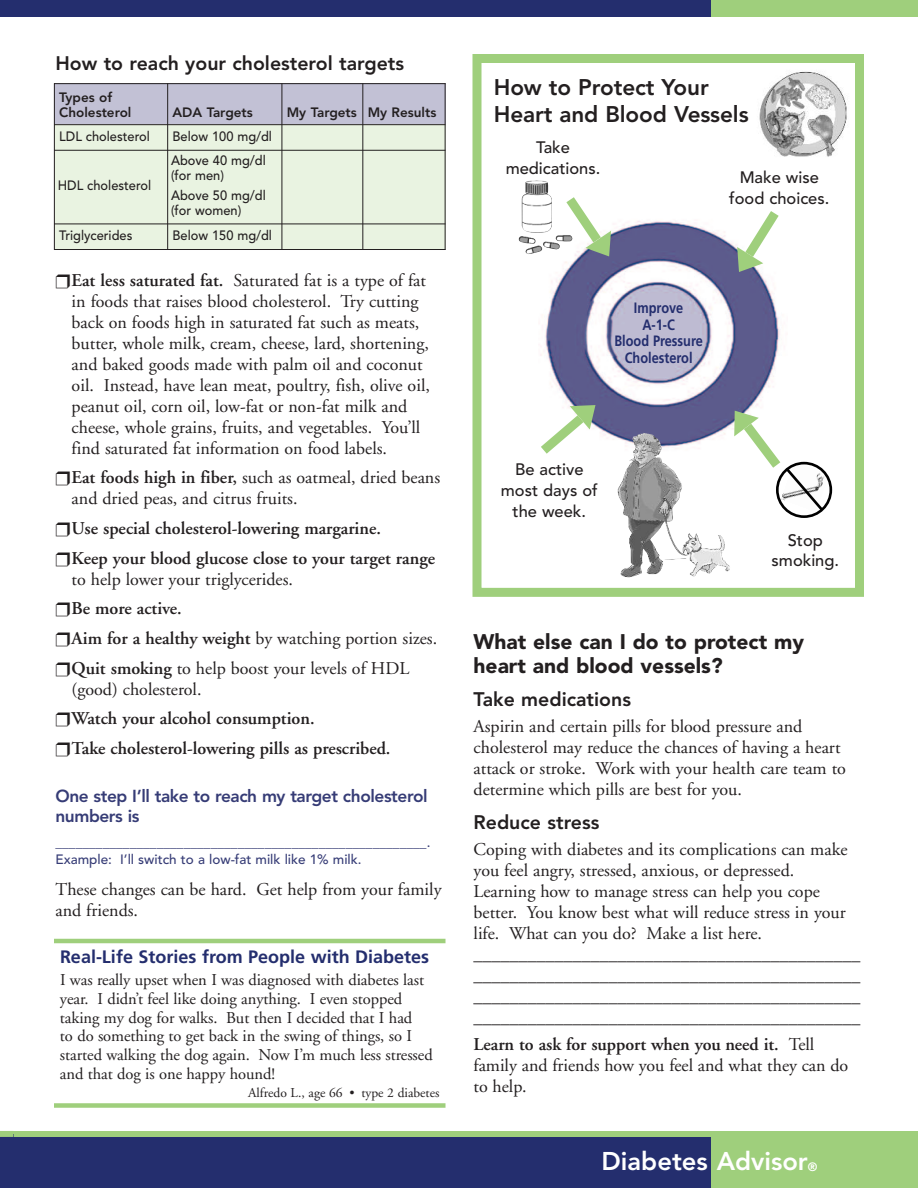
<style>
.page{position:relative;width:918px;height:1188px;background:#fff}
.page>*{position:absolute;margin:0;border:0;box-sizing:border-box;transform-origin:0 0}
.t1{font:800 25.5px "Avenir";color:#fff}
.t2{font:800 22.5px/27px "Avenir";letter-spacing:-.005em;color:#231f20}
.t3{font:900 21px/24px "Avenir";color:#231f20}
.t4{font:800 19.5px "Avenir";color:#231f20}
.t5{font:18px/21px "Adobe Garamond";color:#231f20}
.t6{font:600 18px/29.7px "Adobe Garamond";color:#231f20}
.t7{font:700 18px "Frutiger";color:#242e6e}
.t8{font:800 17.25px/20.2px "Avenir";letter-spacing:-.025em;color:#363c76}
.t9{font:16.5px/18.8px "Adobe Garamond";letter-spacing:-.005em;color:#231f20}
.t10{font:500 16.5px/20.5px "Avenir";color:#231f20;text-align:center}
.t11{font:700 15px/16.5px "Frutiger";color:#242e6e;text-align:center;scale:.85 1}
.t12{font:500 13.5px/15px "Avenir";color:#231f20;scale:.95 1}
.t13{font:500 13.5px/16.5px "Avenir";color:#363c76}
.t14{font:800 13.5px/15px "Avenir";color:#231f20}
.t15{font:13.5px "Adobe Garamond";color:#231f20}
.s1{font-weight:600}
.s2{font-weight:400}
.s3{font-size:12px}
</style>
<div class="page">
<div style="left:711px;top:1134px;width:207px;height:54px;background:#9fcf7c"></div>
<div style="left:0;top:1134px;width:711px;height:54px;background:#242e6e"></div>
<div style="left:711px;top:0;width:207px;height:17px;background:#9fcf7c"></div>
<div style="left:0;top:0;width:711px;height:17px;background:#242e6e"></div>
<div style="left:0;top:1131px;width:918px;height:6px;background:#9fcf7c"></div>
<div style="left:472px;top:54px;width:392px;height:543px;border:9px solid #9fcf7c"></div>
<img style="left:540px;top:221px;width:240px;height:219px">
<img style="left:617px;top:433px;width:113px;height:144px">
<img style="left:751px;top:65px;width:104px;height:102px;border-radius:50%">
<img style="left:518px;top:180px;width:40px;height:74px">
<div style="left:54px;top:83px;width:114px;height:42px;background:#c2c1d5"></div>
<div style="left:168px;top:83px;width:114px;height:42px;background:#c2c1d5"></div>
<div style="left:282px;top:83px;width:81px;height:42px;background:#c2c1d5"></div>
<div style="left:363px;top:83px;width:83px;height:42px;background:#c2c1d5"></div>
<div style="left:54px;top:125px;width:114px;height:25px;background:#e9f3e1"></div>
<div style="left:168px;top:125px;width:114px;height:25px;background:#e9f3e1"></div>
<div style="left:282px;top:125px;width:81px;height:25px;background:#e9f3e1"></div>
<div style="left:363px;top:125px;width:83px;height:25px;background:#e9f3e1"></div>
<div style="left:54px;top:150px;width:114px;height:74px;background:#e9f3e1"></div>
<div style="left:168px;top:150px;width:114px;height:74px;background:#e9f3e1"></div>
<div style="left:282px;top:150px;width:81px;height:74px;background:#e9f3e1"></div>
<div style="left:363px;top:150px;width:83px;height:74px;background:#e9f3e1"></div>
<div style="left:54px;top:224px;width:114px;height:26px;background:#e9f3e1"></div>
<div style="left:168px;top:224px;width:114px;height:26px;background:#e9f3e1"></div>
<div style="left:282px;top:224px;width:81px;height:26px;background:#e9f3e1"></div>
<div style="left:363px;top:224px;width:83px;height:26px;background:#e9f3e1"></div>
<hr style="left:54px;top:83px;width:1px;height:167px;background:#231f20">
<hr style="left:167px;top:83px;width:1px;height:167px;background:#231f20">
<hr style="left:282px;top:83px;width:1px;height:167px;background:#231f20">
<hr style="left:362px;top:83px;width:1px;height:167px;background:#231f20">
<hr style="left:445px;top:83px;width:1px;height:167px;background:#231f20">
<hr style="left:54px;top:83px;width:392px;height:1px;background:#231f20">
<hr style="left:54px;top:124px;width:392px;height:1px;background:#231f20">
<hr style="left:54px;top:150px;width:392px;height:1px;background:#231f20">
<hr style="left:54px;top:224px;width:392px;height:1px;background:#231f20">
<hr style="left:54px;top:249px;width:392px;height:1px;background:#231f20">
<img style="left:826px;top:472px;width:2px;height:36px">
<div style="left:776px;top:462px;width:56px;height:56px;border:3px solid #000;border-radius:50%"></div>
<svg style="left:734px;top:411px;width:92px;height:103px"></svg>
<svg style="left:540px;top:405px;width:55px;height:49px"></svg>
<svg style="left:737px;top:211px;width:43px;height:61px"></svg>
<svg style="left:558px;top:197px;width:53px;height:59px"></svg>
<div style="left:54px;top:1103px;width:392px;height:5px;background:#9fcf7c"></div>
<hr style="left:54px;top:939px;width:392px;height:4px;background:#9fcf7c">
<p class="t4" style="left:55px;top:56px;width:350px">How to reach your cholesterol targets</p>
<p class="t14" style="left:59px;top:91px;width:74px">Types of<br>Cholesterol</p>
<p class="t14" style="left:173px;top:106px;width:82px">ADA Targets</p>
<p class="t14" style="left:287px;top:106px;width:151px">My Targets My Results</p>
<p class="t12" style="left:59px;top:130px;width:97px">LDL cholesterol</p>
<p class="t12" style="left:173px;top:130px;width:106px">Below 100 mg/dl</p>
<p class="t12" style="left:58px;top:179px;width:100px">HDL cholesterol</p>
<p class="t12" style="left:171px;top:154px;width:101px">Above 40 mg/dl (for men)</p>
<p class="t12" style="left:171px;top:189px;width:101px">Above 50 mg/dl (for women)</p>
<p class="t12" style="left:59px;top:229px;width:78px">Triglycerides</p>
<p class="t12" style="left:173px;top:229px;width:106px">Below 150 mg/dl</p>
<p class="t5" style="left:72px;top:271px;width:360px;text-indent:-16px">❒<span class="s1">Eat less saturated fat.</span> Saturated fat is a type of fat in foods that raises blood cholesterol. Try cutting back on foods high in saturated fat such as meats, butter, whole milk, cream, cheese, lard, shortening, and baked goods made with palm oil and coconut oil. Instead, have lean meat, poultry, fish, olive oil, peanut oil, corn oil, low-fat or non-fat milk and cheese, whole grains, fruits, and vegetables. You’ll find saturated fat information on food labels.</p>
<p class="t5" style="left:72px;top:469px;width:370px;text-indent:-16px">❒<span class="s1">Eat foods high in fiber,</span> such as oatmeal, dried beans and dried peas, and citrus fruits.</p>
<p class="t6" style="left:55px;top:515px;width:381px">❒Use special cholesterol-lowering margarine. ❒Keep your blood glucose close to your target range</p>
<p class="t5" style="left:55px;top:566px;width:383px;line-height:29.7px;text-indent:16px">to help lower your triglycerides.<br>❒<span class="s1">Be more active.<br></span>❒<span class="s1">Aim for a healthy weight</span> by watching portion sizes. ❒<span class="s1">Quit smoking</span> to help boost your levels of HDL</p>
<p class="t6" style="left:55px;top:676px;width:337px;text-indent:16px"><span class="s2">(good) cholesterol.<br></span>❒Watch your alcohol consumption.<br>❒Take cholesterol-lowering pills as prescribed.</p>
<p class="t8" style="left:55px;top:787px;width:374px">One step I’ll take to reach my target cholesterol numbers is</p>
<p class="t13" style="left:55px;top:835px;width:377px">_______________________________________________________.<br>Example: I’ll switch to a low-fat milk like 1% milk.</p>
<p class="t5" style="left:55px;top:881px;width:388px">These changes can be hard. Get help from your family and friends.</p>
<p class="t7" style="left:60px;top:950px;width:371px">Real-Life Stories from People with Diabetes</p>
<p class="t9" style="left:60px;top:972px;width:374px">I was really upset when I was diagnosed with diabetes last year. I didn’t feel like doing anything. I even stopped taking my dog for walks. But then I decided that I had<br>to do something to get back in the swing of things, so I started walking the dog again. Now I’m much less stressed and that dog is one happy hound!</p>
<p class="t15" style="left:248px;top:1087px;width:193px">Alfredo L., age 66 • type 2 diabetes</p>
<p class="t2" style="left:494px;top:75px;width:256px">How to Protect Your<br>Heart and Blood Vessels</p>
<p class="t10" style="left:506px;top:139px;width:96px">Take medications.</p>
<p class="t10" style="left:729px;top:169px;width:102px">Make wise food choices.</p>
<p class="t11" style="left:614px;top:301px;width:106px">Improve<br>A-1-C<br>Blood Pressure<br>Cholesterol</p>
<p class="t10" style="left:501px;top:461px;width:98px">Be active most days of the week.</p>
<p class="t10" style="left:772px;top:531px;width:69px">Stop smoking.</p>
<p class="t3" style="left:474px;top:631px;width:332px">What else can I do to protect my heart and blood vessels?</p>
<p class="t4" style="left:474px;top:691px;width:159px">Take medications</p>
<p class="t5" style="left:474px;top:718px;width:374px">Aspirin and certain pills for blood pressure and cholesterol may reduce the chances of having a heart attack or stroke. Work with your health care team to determine which pills are best for you.</p>
<p class="t4" style="left:474px;top:814px;width:127px">Reduce stress</p>
<p class="t5" style="left:474px;top:840px;width:388px">Coping with diabetes and its complications can make you feel angry, stressed, anxious, or depressed.<br>Learning how to manage stress can help you cope better. You know best what will reduce stress in your life. What can you do? Make a list here. ___________________________________________ ___________________________________________ ___________________________________________ ___________________________________________</p>
<p class="t5" style="left:474px;top:1035px;width:376px"><span class="s1">Learn to ask for support when you need it.</span> Tell family and friends how you feel and what they can do to help.</p>
<h1 class="t1" style="left:602px;top:1151px;width:217px">Diabetes Advisor<span class="s3">®</span></h1>
</div>
